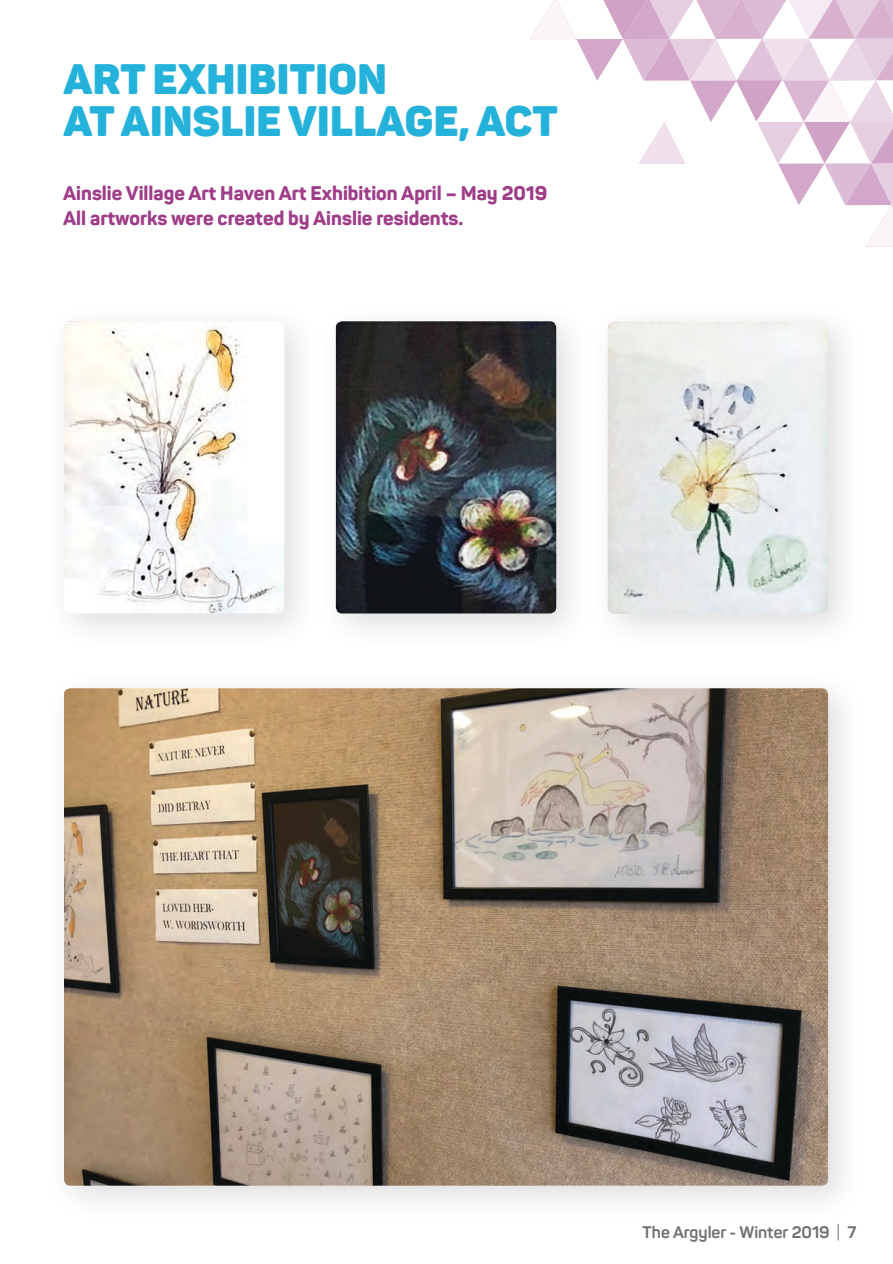
<style>
.page{position:relative;width:893px;height:1264px;background:#fff}
.page>*{position:absolute;margin:0;border:0;box-sizing:border-box;transform-origin:0 0}
.Main_Headings{font:900 42px/42px "Panton";letter-spacing:.01em;color:#24b2db}
.Intro_text{font:800 19.5px/25.5px "Panton";color:#9f3d89}
.Sub-Sub-heading{font:700 16.5px "Panton";color:#6d6f71}
.s1{font-weight:400}
</style>
<div class="page">
<div style="left:45px;top:302px;width:277px;height:348px;background:#231f20;opacity:.15"></div>
<img style="left:64px;top:321px;width:220px;height:292px">
<div style="left:316px;top:302px;width:278px;height:348px;background:#231f20;opacity:.15"></div>
<img style="left:336px;top:321px;width:220px;height:292px">
<div style="left:588px;top:302px;width:277px;height:348px;background:#231f20;opacity:.15"></div>
<img style="left:607px;top:321px;width:221px;height:292px">
<div style="left:45px;top:669px;width:820px;height:553px;background:#231f20;opacity:.15"></div>
<img style="left:64px;top:688px;width:764px;height:497px">
<svg style="left:530px;top:0;width:363px;height:247px"></svg>
<p class="Main_Headings" style="left:63px;top:58px;width:496px">ART EXHIBITION<br>AT AINSLIE VILLAGE, ACT</p>
<p class="Intro_text" style="left:63px;top:180px;width:485px">Ainslie Village Art Haven Art Exhibition April – May 2019<br>All artworks were created by Ainslie residents.</p>
<p class="Sub-Sub-heading" style="left:642px;top:1221px;width:215px">The Argyler - Winter 2019 <span class="s1">|</span> 7</p>
</div>
